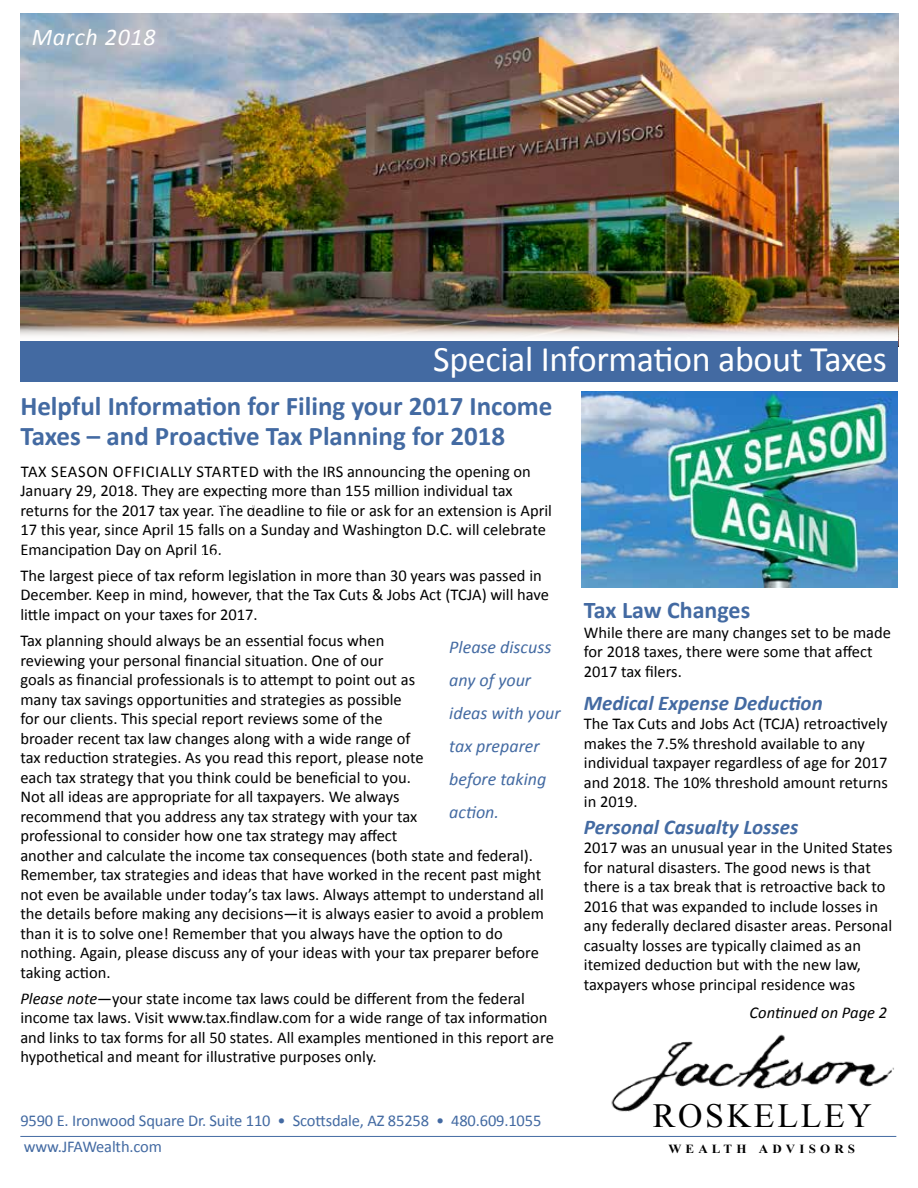
<style>
.page{position:relative;width:918px;height:1188px;background:#fff}
.page>*{position:absolute;margin:0;border:0;box-sizing:border-box;transform-origin:0 0}
.t1{font:36px "Calibri";letter-spacing:-.01em;color:#fff}
.t2{font:33.9px "Times New Roman";letter-spacing:.08em;color:#000}
.t3{font:700 27px/30px "Calibri";color:#436aa2}
.t4{font:700 24px "Calibri";color:#436aa2}
.t5{font:italic 24px "Calibri";letter-spacing:.03em;color:#fff}
.t6{font:italic 700 21px "Calibri";color:#436aa2}
.t7{font:italic 18px/33px "Calibri";color:#436aa2}
.t8{font:16.5px/19.5px "Calibri";color:#000}
.t9{font:16.5px/26.2px "Calibri";letter-spacing:-.01em;color:#436aa2}
.t10{font:italic 16.5px "Calibri";color:#000}
.t11{font:700 12.45px "Times New Roman";letter-spacing:.32em;color:#000;scale:1.05 1}
.s1{font-style:italic}
</style>
<div class="page">
<img style="left:20px;top:14px;width:878px;height:311px">
<svg style="left:20px;top:325px;width:878px;height:17px"></svg>
<hr style="left:20px;top:1136px;width:876px;height:1px;background:#436aa2">
<div style="left:20px;top:342px;width:878px;height:40px;background:#436aa2"></div>
<img style="left:611px;top:1034px;width:283px;height:78px">
<img style="left:581px;top:391px;width:317px;height:196px">
<h3 class="t5" style="left:32px;top:21px;width:125px">March 2018</h3>
<h1 class="t1" style="left:433px;top:336px;width:455px">Special Information about Taxes</h1>
<h3 class="t3" style="left:20px;top:391px;width:534px">Helpful Information for Filing your 2017 Income<br>Taxes – and Proactive Tax Planning for 2018</h3>
<p class="t8" style="left:20px;top:461px;width:533px">TAX SEASON OFFICIALLY STARTED with the IRS announcing the opening on January 29, 2018. They are expecting more than 155 million individual tax returns for the 2017 tax year. The deadline to file or ask for an extension is April 17 this year, since April 15 falls on a Sunday and Washington D.C. will celebrate Emancipation Day on April 16.</p>
<p class="t8" style="left:20px;top:566px;width:530px">The largest piece of tax reform legislation in more than 30 years was passed in<br>December. Keep in mind, however, that the Tax Cuts &amp; Jobs Act (TCJA) will have little impact on your taxes for 2017.</p>
<p class="t8" style="left:20px;top:631px;width:525px">Tax planning should always be an essential focus when<br>reviewing your personal financial situation. One of our<br>goals as financial professionals is to attempt to point out as<br>many tax savings opportunities and strategies as possible<br>for our clients. This special report reviews some of the<br>broader recent tax law changes along with a wide range of<br>tax reduction strategies. As you read this report, please note<br>each tax strategy that you think could be beneficial to you.<br>Not all ideas are appropriate for all taxpayers. We always<br>recommend that you address any tax strategy with your tax<br>professional to consider how one tax strategy may affect<br>another and calculate the income tax consequences (both state and federal).<br>Remember, tax strategies and ideas that have worked in the recent past might not even be available under today’s tax laws. Always attempt to understand all the details before making any decisions—it is always easier to avoid a problem than it is to solve one! Remember that you always have the option to do nothing. Again, please discuss any of your ideas with your tax preparer before taking action.</p>
<p class="t8" style="left:20px;top:989px;width:535px"><span class="s1">Please note</span>—your state income tax laws could be different from the federal income tax laws. Visit www.tax.findlaw.com for a wide range of tax information and links to tax forms for all 50 states. All examples mentioned in this report are hypothetical and meant for illustrative purposes only.</p>
<p class="t7" style="left:449px;top:630px;width:113px">Please discuss any of your ideas with your tax preparer before taking action.</p>
<p class="t9" style="left:20px;top:1107px;width:523px">9590 E. Ironwood Square Dr. Suite 110 • Scottsdale, AZ 85258 • 480.609.1055 www.JFAWealth.com</p>
<h3 class="t4" style="left:584px;top:595px;width:168px">Tax Law Changes</h3>
<p class="t8" style="left:584px;top:623px;width:309px">While there are many changes set to be made for 2018 taxes, there were some that affect<br>2017 tax filers.</p>
<p class="t6" style="left:584px;top:690px;width:240px">Medical Expense Deduction</p>
<p class="t8" style="left:584px;top:714px;width:306px">The Tax Cuts and Jobs Act (TCJA) retroactively makes the 7.5% threshold available to any individual taxpayer regardless of age for 2017 and 2018. The 10% threshold amount returns in 2019.</p>
<p class="t6" style="left:584px;top:813px;width:216px">Personal Casualty Losses</p>
<p class="t8" style="left:584px;top:838px;width:310px">2017 was an unusual year in the United States for natural disasters. The good news is that there is a tax break that is retroactive back to 2016 that was expanded to include losses in any federally declared disaster areas. Personal casualty losses are typically claimed as an itemized deduction but with the new law, taxpayers whose principal residence was</p>
<p class="t10" style="left:750px;top:1001px;width:139px">Continued on Page 2</p>
<h2 class="t2" style="left:653px;top:1092px;width:221px">ROSKELLEY</h2>
<p class="t11" style="left:668px;top:1140px;width:179px">WEALTH ADVISORS</p>
</div>
